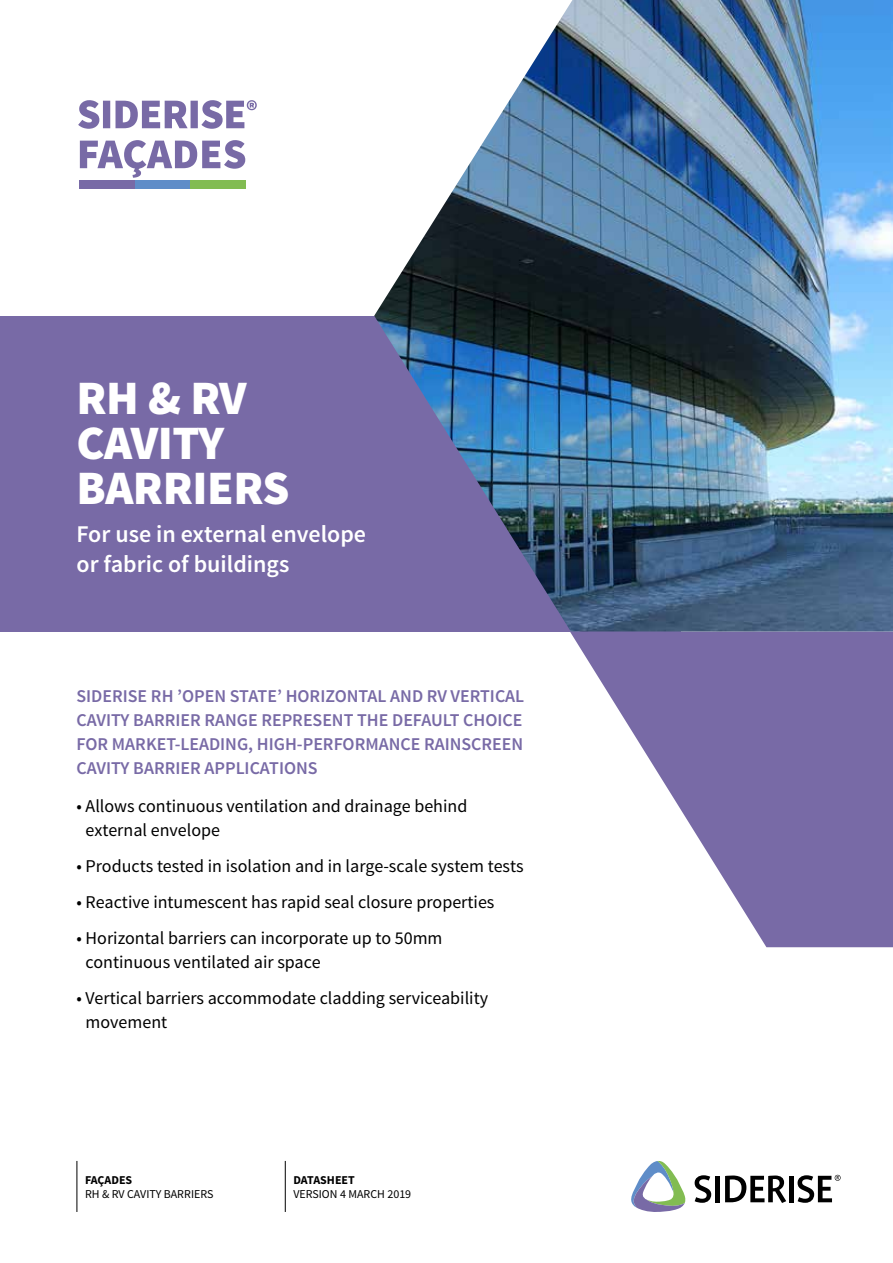
<style>
.page{position:relative;width:893px;height:1263px;background:#fff}
.page>*{position:absolute;margin:0;border:0;box-sizing:border-box;transform-origin:0 0}
.t1{font:900 48px/45px "Source Sans Pro";letter-spacing:-.01em;color:#fff}
.t2{font:600 24px/30px "Source Sans Pro";color:#fff}
.t3{font:18px/24px "Source Sans Pro";color:#000}
.t4{font:600 18px/24px "Source Sans Pro";color:#786aa6;text-align:justify}
.t5{font:12px "Source Sans Pro";color:#000}
.t6{font:700 12px "Source Sans Pro";color:#000}
</style>
<div class="page">
<div style="left:0;top:316px;width:680px;height:315px;background:#786aa6"></div>
<svg style="left:570px;top:631px;width:323px;height:316px;fill:#786aa6"></svg>
<img style="left:374px;top:0;width:519px;height:631px">
<svg style="left:695px;top:1175px;width:16px;height:28px"></svg>
<div style="left:715px;top:1176px;width:5px;height:26px;background:#000"></div>
<svg style="left:725px;top:1175px;width:61px;height:28px"></svg>
<div style="left:789px;top:1176px;width:5px;height:26px;background:#000"></div>
<svg style="left:631px;top:1161px;width:55px;height:51px"></svg>
<svg style="left:798px;top:1175px;width:43px;height:28px"></svg>
<hr style="left:77px;top:1161px;width:1px;height:51px;background:#000">
<hr style="left:285px;top:1161px;width:1px;height:51px;background:#000">
<svg style="left:80px;top:140px;width:165px;height:38px"></svg>
<svg style="left:78px;top:100px;width:179px;height:29px"></svg>
<div style="left:80px;top:180px;width:55px;height:9px;background:#786aa6"></div>
<div style="left:135px;top:180px;width:55px;height:9px;background:#5f8dc8"></div>
<div style="left:190px;top:180px;width:55px;height:9px;background:#82bc52"></div>
<h1 class="t1" style="left:77px;top:378px;width:215px">RH &amp; RV<br>CAVITY<br>BARRIERS</h1>
<h2 class="t2" style="left:77px;top:519px;width:291px">For use in external envelope or fabric of buildings</h2>
<p class="t4" style="left:77px;top:685px;width:449px">SIDERISE RH ’OPEN STATE’ HORIZONTAL AND RV VERTICAL CAVITY BARRIER RANGE REPRESENT THE DEFAULT CHOICE FOR MARKET-LEADING, HIGH-PERFORMANCE RAINSCREEN CAVITY BARRIER APPLICATIONS</p>
<p class="t3" style="left:86px;top:794px;width:383px;text-indent:-9px">• Allows continuous ventilation and drainage behind external envelope</p>
<p class="t3" style="left:77px;top:854px;width:449px">• Products tested in isolation and in large-scale system tests</p>
<p class="t3" style="left:77px;top:890px;width:419px">• Reactive intumescent has rapid seal closure properties</p>
<p class="t3" style="left:86px;top:926px;width:358px;text-indent:-9px">• Horizontal barriers can incorporate up to 50mm continuous ventilated air space</p>
<p class="t3" style="left:86px;top:986px;width:404px;text-indent:-9px">• Vertical barriers accommodate cladding serviceability movement</p>
<p class="t6" style="left:85px;top:1172px;width:49px">FAÇADES</p>
<p class="t5" style="left:85px;top:1187px;width:130px">RH &amp; RV CAVITY BARRIERS</p>
<p class="t6" style="left:293px;top:1172px;width:63px">DATASHEET</p>
<p class="t5" style="left:293px;top:1187px;width:119px">VERSION 4 MARCH 2019</p>
</div>
